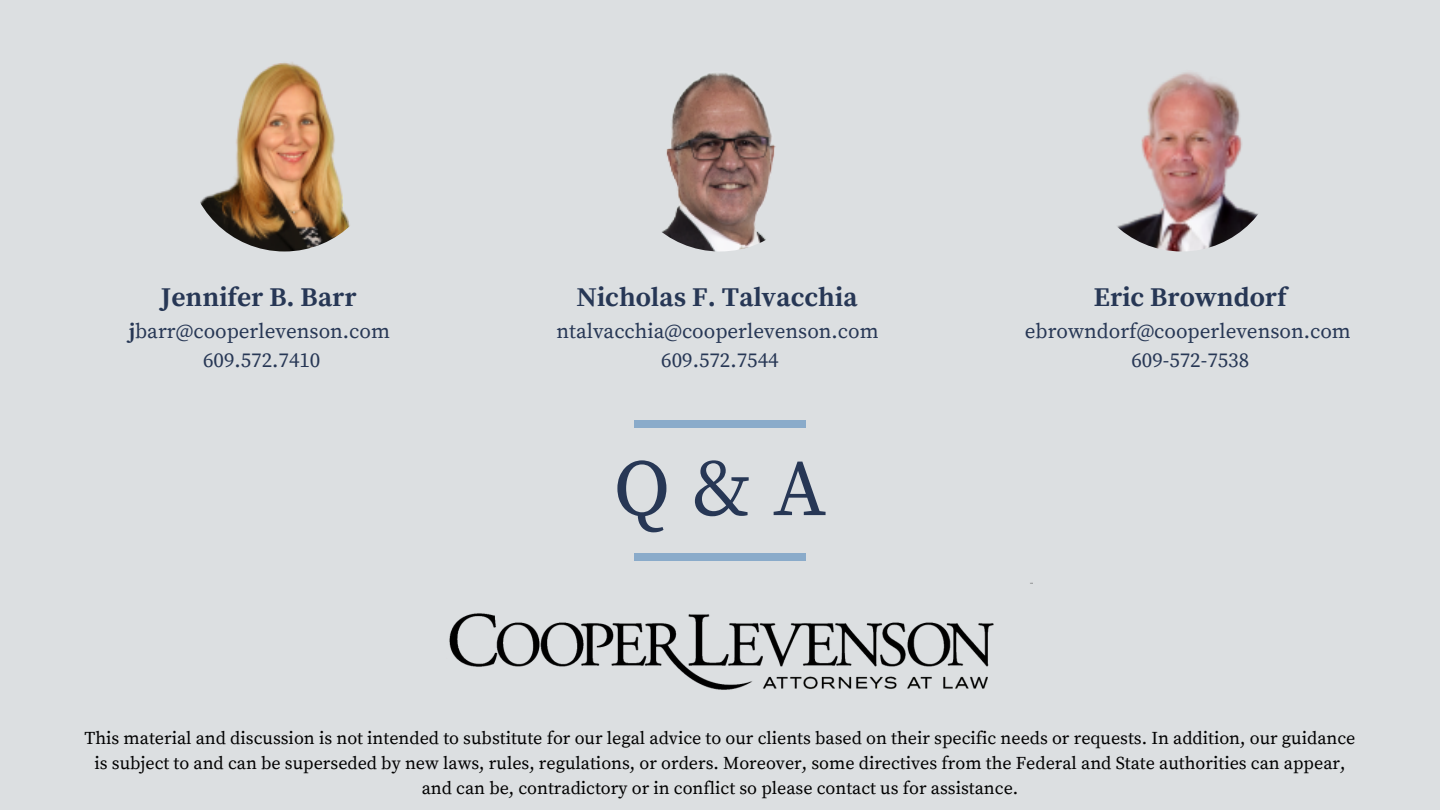
<style>
.page{position:relative;width:1440px;height:810px;background:#dcdfe1}
.page>*{position:absolute;margin:0;border:0;box-sizing:border-box;transform-origin:0 0}
.t1{font:80px "Source Serif Pro";color:#273755}
.t2{font:700 26.9px "Source Serif Pro";color:#273755}
.t3{font:21px/29.1px "Source Serif Pro";color:#273755;text-align:center}
.t4{font:18px/24.8px "Source Serif Pro";color:#000;text-align:center}
.s1{font-weight:700}
</style>
<div class="page">
<img style="left:623px;top:57px;width:194px;height:194px;border-radius:50%">
<img style="left:187px;top:57px;width:195px;height:194px;border-radius:50%">
<img style="left:1085px;top:57px;width:194px;height:194px;border-radius:50%">
<div style="left:634px;top:554px;width:172px;height:7px;background:#8aabca"></div>
<div style="left:634px;top:420px;width:172px;height:7px;background:#8aabca"></div>
<img style="left:449px;top:582px;width:583px;height:108px">
<h2 class="t2" style="left:161px;top:281px;width:197px">Jennifer B. Barr</h2>
<p class="t3" style="left:129px;top:317px;width:263px"><span class="s1">j</span>barr@cooperlevenson.com<br>609.572.7410</p>
<h2 class="t2" style="left:576px;top:281px;width:283px">Nicholas F. Talvacchia</h2>
<p class="t3" style="left:557px;top:317px;width:324px">ntalvacchia@cooperlevenson.com<br>609.572.7544</p>
<h1 class="t1" style="left:614px;top:442px;width:214px">Q&amp;A</h1>
<h2 class="t2" style="left:1094px;top:281px;width:194px">Eric Browndorf</h2>
<p class="t3" style="left:1025px;top:317px;width:327px">ebrowndorf@cooperlevenson.com<br>609-572-7538</p>
<p class="t4" style="left:85px;top:727px;width:1272px">This material and discussion is not intended to substitute for our legal advice to our clients based on their specific needs or requests. In addition, our guidance is subject to and can be superseded by new laws, rules, regulations, or orders. Moreover, some directives from the Federal and State authorities can appear, and can be, contradictory or in conflict so please contact us for assistance.</p>
</div>
